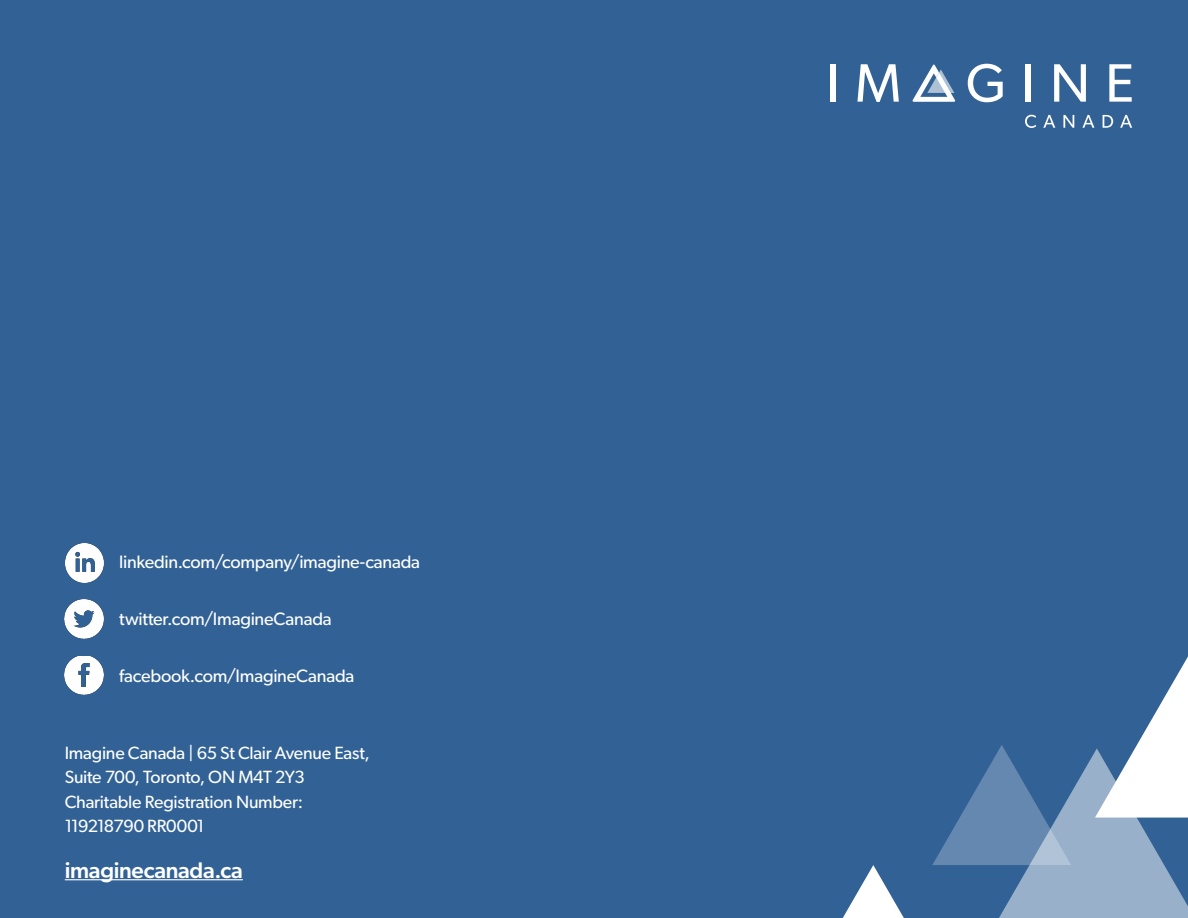
<style>
.page{position:relative;width:1188px;height:918px;background:#326295}
.page>*{position:absolute;margin:0;border:0;box-sizing:border-box;transform-origin:0 0}
.t1{font:500 22.65px "Gibson";letter-spacing:-.01em;color:#fff}
.t2{font:18px "Gibson";letter-spacing:-.01em;color:#fff}
.t3{font:17.7px/24.2px "Gibson";letter-spacing:-.015em;color:#fff}
</style>
<div class="page">
<img style="left:65px;top:544px;width:39px;height:38px">
<img style="left:65px;top:600px;width:39px;height:39px">
<img style="left:65px;top:656px;width:39px;height:39px">
<svg style="left:1120px;top:115px;width:12px;height:13px"></svg>
<svg style="left:1103px;top:115px;width:10px;height:13px"></svg>
<svg style="left:1082px;top:115px;width:12px;height:13px"></svg>
<svg style="left:1063px;top:115px;width:11px;height:13px"></svg>
<svg style="left:1043px;top:115px;width:12px;height:13px"></svg>
<svg style="left:1025px;top:115px;width:11px;height:13px"></svg>
<svg style="left:1109px;top:64px;width:23px;height:38px"></svg>
<svg style="left:1054px;top:64px;width:32px;height:38px"></svg>
<div style="left:1025px;top:64px;width:6px;height:38px;background:#fff"></div>
<svg style="left:968px;top:64px;width:35px;height:38px"></svg>
<svg style="left:912px;top:65px;width:43px;height:37px"></svg>
<svg style="left:857px;top:64px;width:42px;height:38px"></svg>
<div style="left:830px;top:64px;width:6px;height:38px;background:#fff"></div>
<hr style="left:65px;top:879px;width:178px;height:1px;background:#fff">
<svg style="left:843px;top:865px;width:61px;height:53px"></svg>
<svg style="left:932px;top:656px;width:256px;height:262px"></svg>
<p class="t2" style="left:119px;top:551px;width:302px">linkedin.com/company/imagine-canada</p>
<p class="t2" style="left:119px;top:608px;width:214px">twitter.com/ImagineCanada</p>
<p class="t2" style="left:119px;top:665px;width:237px">facebook.com/ImagineCanada</p>
<p class="t3" style="left:65px;top:741px;width:306px">Imagine Canada | 65 St Clair Avenue East,<br>Suite 700, Toronto, ON M4T 2Y3</p>
<p class="t3" style="left:65px;top:789px;width:240px">Charitable Registration Number:<br>119218790 RR0001</p>
<p class="t1" style="left:65px;top:856px;width:180px">imaginecanada.ca</p>
</div>
